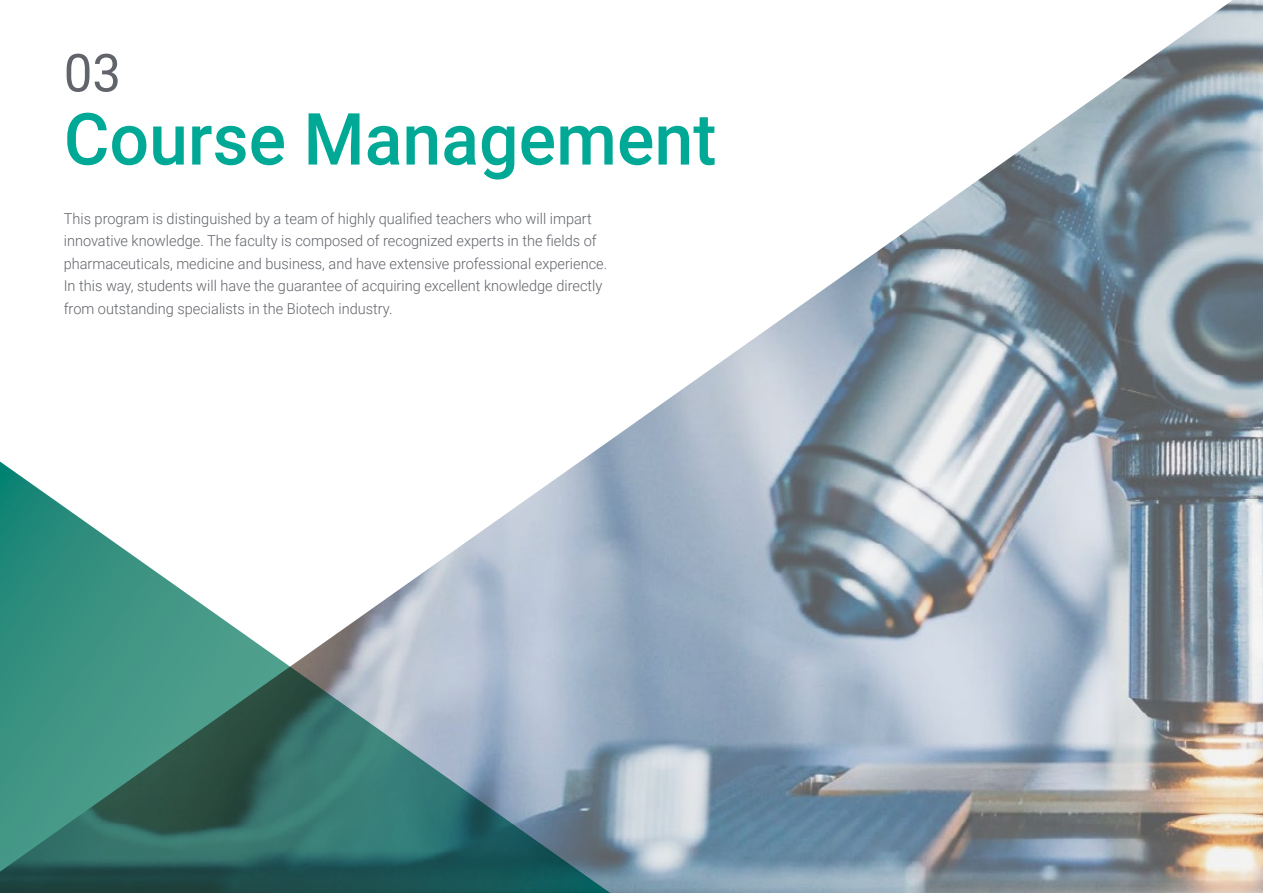
<style>
.page{position:relative;width:1263px;height:893px;background:#fff}
.page>*{position:absolute;margin:0;border:0;box-sizing:border-box;transform-origin:0 0}
.t1{font:500 72px "Roboto";color:#00a996}
.t2{font:52.5px "Roboto";color:#61646a}
.t3{font:300 15px/22.5px "Roboto";color:#61646a}
</style>
<div class="page">
<img style="left:602px;top:0;width:661px;height:893px">
<svg style="left:0;top:446px;width:640px;height:447px"></svg>
<h2 class="t2" style="left:64px;top:36px;width:59px">03</h2>
<h1 class="t1" style="left:64px;top:89px;width:654px">Course Management</h1>
<p class="t3" style="left:64px;top:207px;width:545px">This program is distinguished by a team of highly qualified teachers who will impart innovative knowledge. The faculty is composed of recognized experts in the fields of pharmaceuticals, medicine and business, and have extensive professional experience.<br>In this way, students will have the guarantee of acquiring excellent knowledge directly from outstanding specialists in the Biotech industry.</p>
</div>
